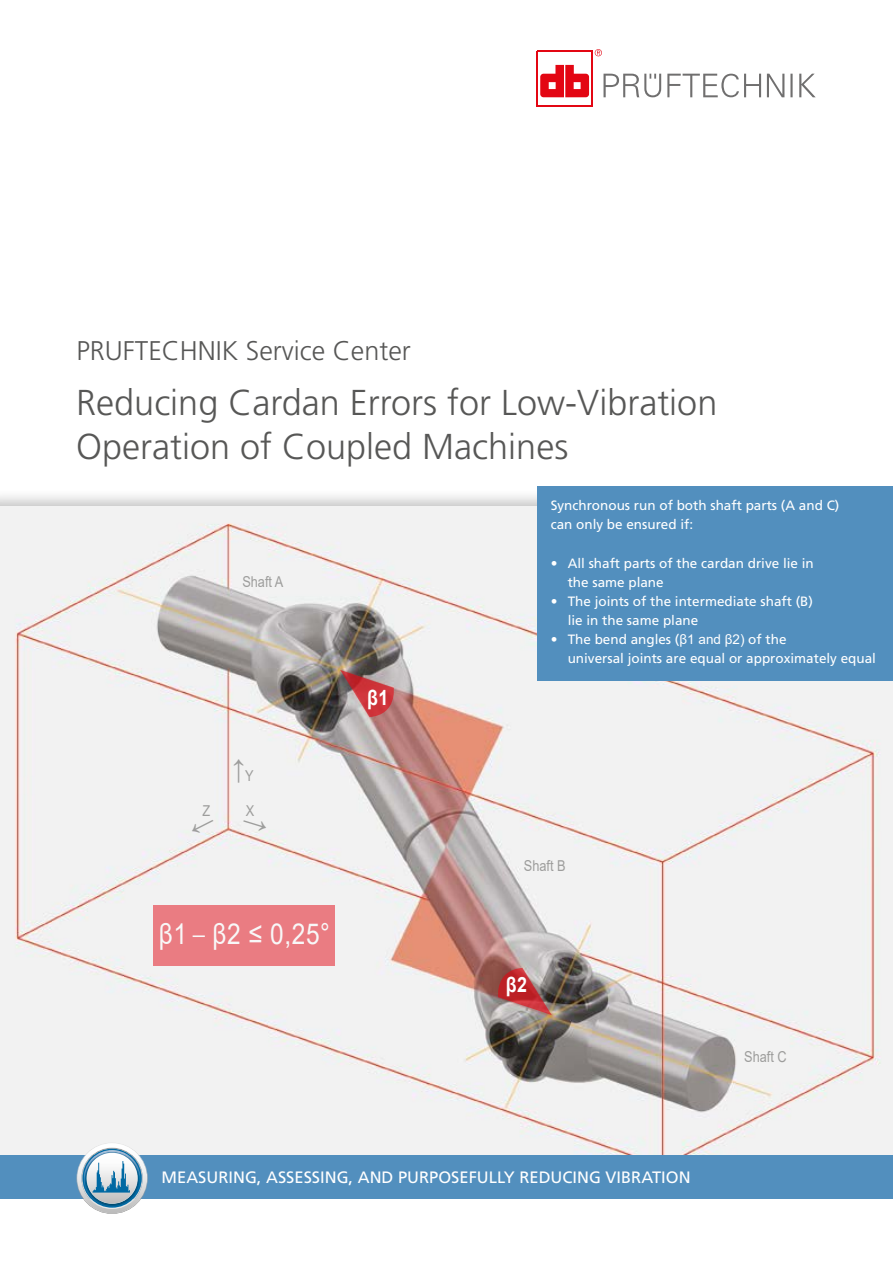
<style>
.page{position:relative;width:893px;height:1263px;background:#fff}
.page>*{position:absolute;margin:0;border:0;box-sizing:border-box;transform-origin:0 0}
.t1{font:300 36px/44.7px "Frutiger";color:#575756}
.t2{font:28.8px "Arial";color:#fff;scale:.85 1}
.t3{font:300 27px "Frutiger";color:#575756}
.t4{font:700 21px "Arial";color:#fff;scale:.85 1}
.t5{font:16.5px "Frutiger";color:#fff}
.t6{font:15px "Arial";color:#9d9d9c;scale:.85 1}
.t7{font:13.5px/19.2px "Frutiger";color:#fff}
.s1{font-family:"Arial"}
.s2{font-family:"Frutiger";font-weight:300}
</style>
<div class="page">
<img style="left:0;top:507px;width:893px;height:648px">
<div style="left:0;top:1155px;width:893px;height:44px;background:#528fbe"></div>
<div style="left:538px;top:486px;width:355px;height:194px;background:#528fbe"></div>
<svg style="left:495px;top:968px;width:57px;height:47px;background:#b06061"></svg>
<svg style="left:340px;top:670px;width:57px;height:47px;background:#b5676a"></svg>
<div style="left:154px;top:906px;width:181px;height:60px;background:#ea7c82"></div>
<svg style="left:595px;top:49px;width:7px;height:7px"></svg>
<svg style="left:603px;top:74px;width:213px;height:23px"></svg>
<hr style="left:537px;top:51px;width:55px;height:1px;background:#e30613">
<hr style="left:537px;top:51px;width:1px;height:56px;background:#e30613">
<hr style="left:591px;top:51px;width:1px;height:56px;background:#e30613">
<hr style="left:537px;top:105px;width:55px;height:2px;background:#e30613">
<svg style="left:540px;top:65px;width:49px;height:32px"></svg>
<svg style="left:77px;top:1143px;width:71px;height:71px"></svg>
<svg style="left:190px;top:817px;width:25px;height:19px"></svg>
<svg style="left:242px;top:816px;width:26px;height:16px"></svg>
<svg style="left:234px;top:759px;width:9px;height:23px"></svg>
<h3 class="t3" style="left:76px;top:336px;width:336px">PRUFTECHNIK Service Center</h3>
<h1 class="t1" style="left:76px;top:380px;width:643px">Reducing Cardan Errors for Low-Vibration<br>Operation of Coupled Machines</h1>
<p class="t7" style="left:551px;top:496px;width:290px">Synchronous run of both shaft parts (A and C) can only be ensured if:</p>
<p class="t7" style="left:568px;top:553px;width:248px;text-indent:-17px">• All shaft parts of the cardan drive lie in the same plane</p>
<p class="t7" style="left:568px;top:591px;width:247px;text-indent:-17px">• The joints of the intermediate shaft (B) lie in the same plane</p>
<p class="t7" style="left:568px;top:630px;width:310px;text-indent:-17px">• The bend angles (<span class="s1">β1 and β2)</span> of the<br>universal joints are equal or approximately equal</p>
<p class="t6" style="left:242px;top:571px;width:50px">Shaft A</p>
<p class="t6" style="left:245px;top:766px;width:12px">Y</p>
<p class="t6" style="left:202px;top:801px;width:11px">Z</p>
<p class="t6" style="left:246px;top:801px;width:12px">X</p>
<h3 class="t4" style="left:367px;top:683px;width:27px">β1</h3>
<h2 class="t2" style="left:159px;top:914px;width:203px">β1 <span class="s2">–</span> β2 ≤ 0,25°</h2>
<p class="t6" style="left:524px;top:855px;width:51px">Shaft B</p>
<h3 class="t4" style="left:506px;top:970px;width:27px">β2</h3>
<p class="t5" style="left:162px;top:1168px;width:530px">MEASURING, ASSESSING, AND PURPOSEFULLY REDUCING VIBRATION</p>
<p class="t6" style="left:744px;top:1046px;width:52px">Shaft C</p>
</div>
